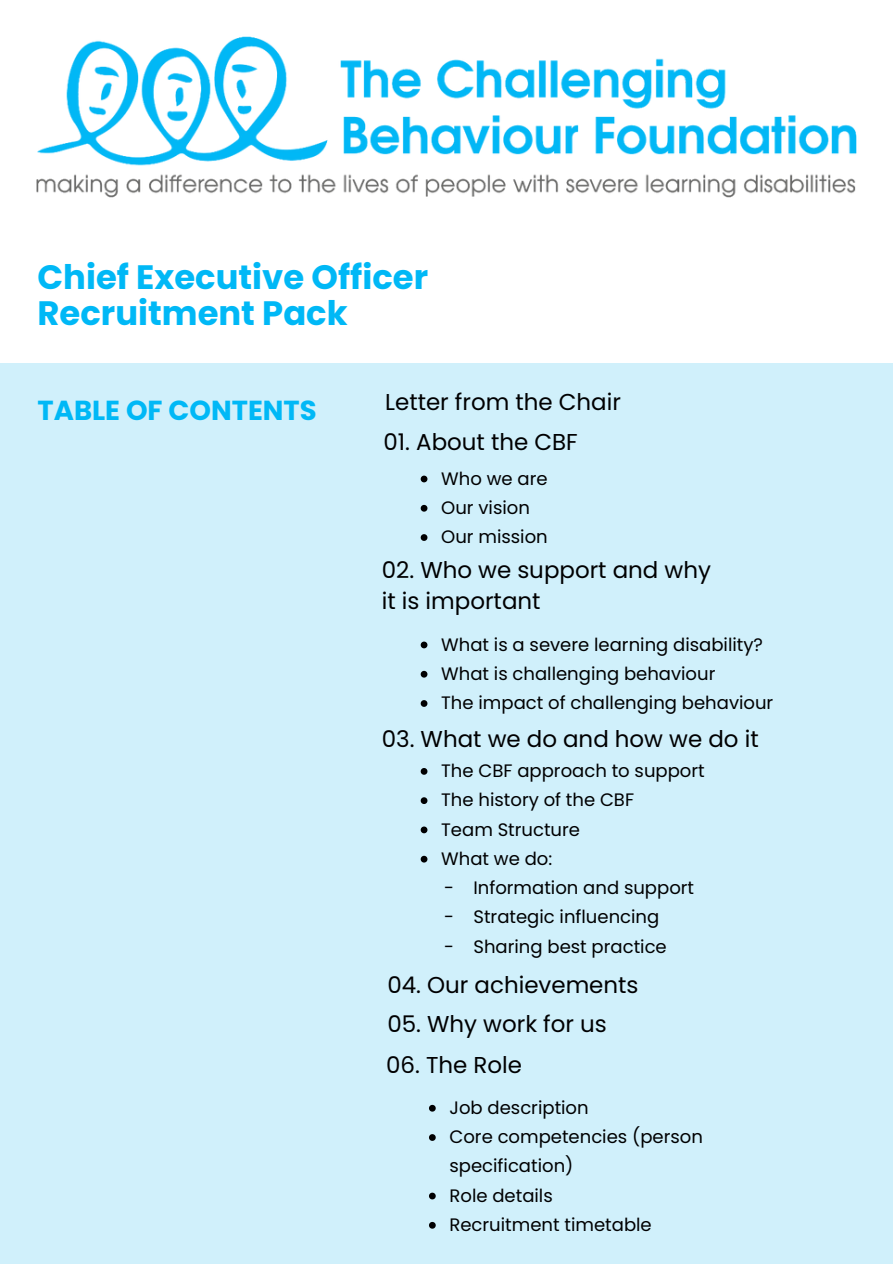
<style>
.page{position:relative;width:893px;height:1264px;background:#fff}
.page>*{position:absolute;margin:0;border:0;box-sizing:border-box;transform-origin:0 0}
.t1{font:700 33.75px/36.5px "Poppins";color:#00b8f6}
.t2{font:700 27.45px "Poppins";color:#00b8f6}
.t3{font:22.95px/31.5px "Poppins";color:#000001}
.t4{font:18px/29.2px "Poppins";color:#000001}
</style>
<div class="page">
<img style="left:36px;top:36px;width:821px;height:162px">
<div style="left:0;top:362px;width:892px;height:901px;background:#d0f0fb"></div>
<svg style="left:420px;top:475px;width:7px;height:7px"></svg>
<svg style="left:420px;top:505px;width:7px;height:6px"></svg>
<svg style="left:420px;top:534px;width:7px;height:7px"></svg>
<svg style="left:420px;top:641px;width:7px;height:7px"></svg>
<svg style="left:420px;top:671px;width:7px;height:6px"></svg>
<svg style="left:420px;top:700px;width:7px;height:7px"></svg>
<svg style="left:420px;top:768px;width:7px;height:6px"></svg>
<svg style="left:420px;top:797px;width:7px;height:7px"></svg>
<svg style="left:420px;top:826px;width:7px;height:7px"></svg>
<svg style="left:420px;top:855px;width:7px;height:7px"></svg>
<svg style="left:429px;top:1104px;width:6px;height:7px"></svg>
<svg style="left:429px;top:1134px;width:6px;height:6px"></svg>
<svg style="left:429px;top:1192px;width:6px;height:7px"></svg>
<svg style="left:429px;top:1221px;width:6px;height:7px"></svg>
<h1 class="t1" style="left:37px;top:258px;width:392px">Chief Executive Officer<br>Recruitment Pack</h1>
<h3 class="t2" style="left:37px;top:391px;width:281px">TABLE OF CONTENTS</h3>
<h3 class="t3" style="left:385px;top:386px;width:237px">Letter from the Chair</h3>
<p class="t3" style="left:383px;top:426px;width:196px">01. About the CBF</p>
<h3 class="t4" style="left:441px;top:463px;width:108px">Who we are</h3>
<p class="t4" style="left:441px;top:493px;width:90px">Our vision</p>
<p class="t4" style="left:441px;top:522px;width:108px">Our mission</p>
<h3 class="t3" style="left:382px;top:554px;width:330px">02. Who we support and why it is important</h3>
<p class="t4" style="left:441px;top:629px;width:323px">What is a severe learning disability?</p>
<p class="t4" style="left:441px;top:659px;width:276px">What is challenging behaviour</p>
<p class="t4" style="left:441px;top:688px;width:333px">The impact of challenging behaviour</p>
<h3 class="t3" style="left:382px;top:723px;width:378px">03. What we do and how we do it</h3>
<p class="t4" style="left:441px;top:756px;width:265px">The CBF approach to support</p>
<p class="t4" style="left:441px;top:785px;width:194px">The history of the CBF</p>
<p class="t4" style="left:441px;top:814px;width:140px">Team Structure</p>
<p class="t4" style="left:441px;top:843px;width:112px">What we do:</p>
<p class="t4" style="left:444px;top:873px;width:251px">- Information and support</p>
<p class="t4" style="left:444px;top:902px;width:216px">- Strategic influencing</p>
<h3 class="t4" style="left:444px;top:931px;width:224px">- Sharing best practice</h3>
<h2 class="t3" style="left:387px;top:969px;width:252px">04. Our achievements</h2>
<h3 class="t3" style="left:387px;top:1008px;width:221px">05. Why work for us</h3>
<p class="t3" style="left:386px;top:1049px;width:137px">06. The Role</p>
<p class="t4" style="left:449px;top:1092px;width:141px">Job description</p>
<p class="t4" style="left:449px;top:1122px;width:255px">Core competencies (person specification)</p>
<p class="t4" style="left:449px;top:1180px;width:105px">Role details</p>
<p class="t4" style="left:449px;top:1209px;width:204px">Recruitment timetable</p>
</div>
